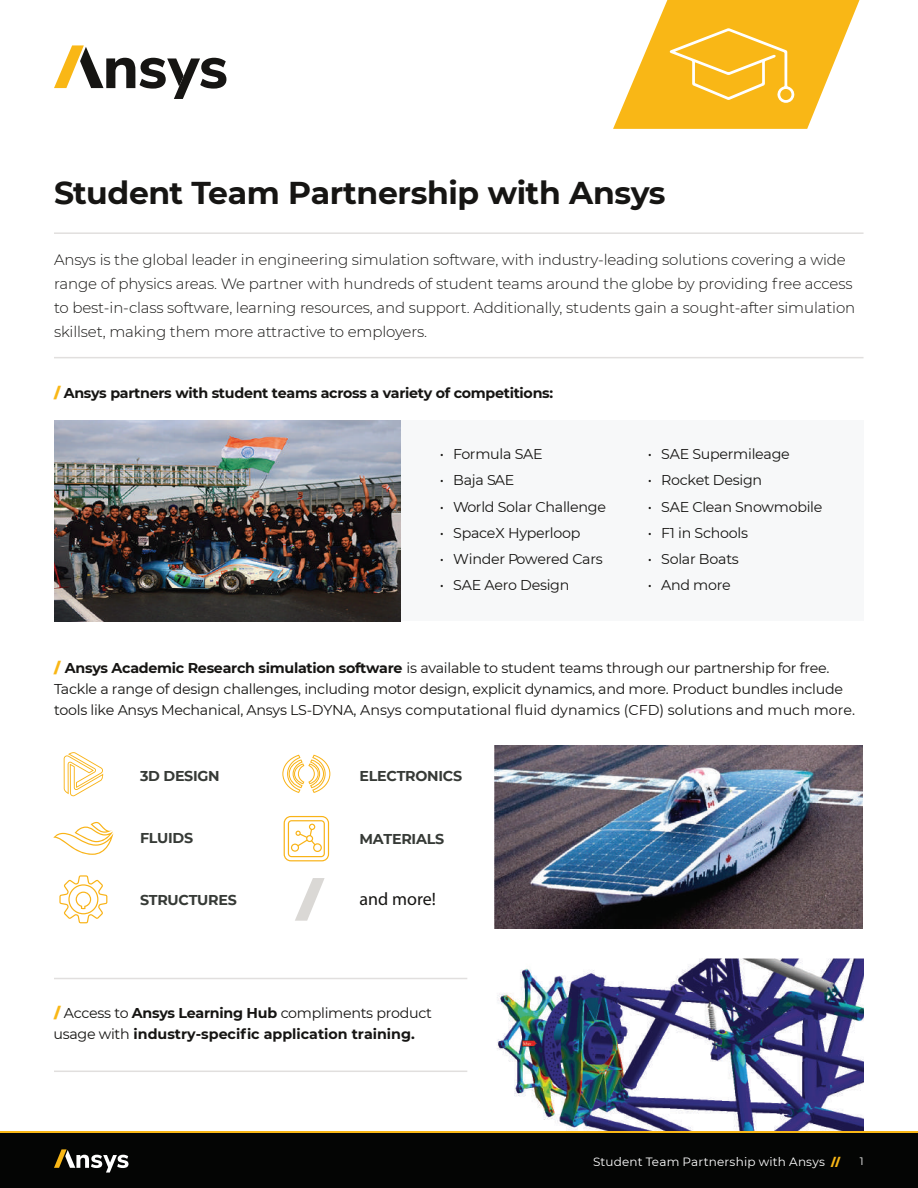
<style>
.page{position:relative;width:918px;height:1188px;background:#fff}
.page>*{position:absolute;margin:0;border:0;box-sizing:border-box;transform-origin:0 0}
.t1{font:700 31.5px "Montserrat";letter-spacing:-.01em;color:#161513}
.t2{font:18px "Myriad Pro";color:#161513}
.t3{font:300 15px/24px "Montserrat";letter-spacing:-.01em;color:#161513}
.t4{font:14.25px/21px "Montserrat";letter-spacing:-.02em;color:#161513}
.t5{font:700 14.25px/21px "Montserrat";color:#161513}
.t6{font:700 14.25px "Montserrat";letter-spacing:-.02em;color:#161513}
.t7{font:700 14.25px "Montserrat";letter-spacing:-.02em;color:#363a36}
.t8{font:12px "Montserrat";letter-spacing:.015em;color:#fff}
.t9{font:10.65px "Montserrat";color:#fff}
.s1{font-weight:900;color:#f9b716}
.s2{font-weight:700}
.s3{font-weight:400}
.s4{font-weight:900;font-size:10.65px;color:#f9b716}
</style>
<div class="page">
<img style="left:491px;top:958px;width:373px;height:174px">
<svg style="left:54px;top:45px;width:172px;height:54px"></svg>
<hr style="left:54px;top:232px;width:810px;height:2px;background:#e1dfde">
<hr style="left:54px;top:357px;width:810px;height:1px;background:#e1dfde">
<div style="left:0;top:1132px;width:918px;height:56px;background:#040504"></div>
<svg style="left:54px;top:1132px;width:99px;height:41px"></svg>
<div style="left:360px;top:420px;width:504px;height:201px;background:#f7f8f9"></div>
<img style="left:54px;top:420px;width:347px;height:201px">
<svg style="left:613px;top:0;width:246px;height:129px"></svg>
<svg style="left:284px;top:816px;width:45px;height:45px"></svg>
<svg style="left:59px;top:875px;width:48px;height:48px"></svg>
<svg style="left:63px;top:752px;width:40px;height:44px"></svg>
<svg style="left:282px;top:755px;width:48px;height:38px"></svg>
<svg style="left:53px;top:822px;width:60px;height:33px"></svg>
<svg style="left:295px;top:878px;width:30px;height:43px"></svg>
<hr style="left:54px;top:978px;width:413px;height:1px;background:#e1dfde">
<hr style="left:54px;top:1071px;width:413px;height:1px;background:#e1dfde">
<img style="left:495px;top:746px;width:368px;height:182px">
<h1 class="t1" style="left:54px;top:170px;width:613px">Student Team Partnership with Ansys</h1>
<p class="t3" style="left:54px;top:248px;width:803px">Ansys is the global leader in engineering simulation software, with industry-leading solutions covering a wide range of physics areas. We partner with hundreds of student teams around the globe by providing free access to best-in-class software, learning resources, and support. Additionally, students gain a sought-after simulation skillset, making them more attractive to employers.</p>
<p class="t6" style="left:54px;top:383px;width:501px"><span class="s1">/</span> Ansys partners with student teams across a variety of competitions:</p>
<p class="t4" style="left:440px;top:443px;width:104px">• Formula SAE</p>
<p class="t4" style="left:440px;top:469px;width:76px">• Baja SAE</p>
<p class="t4" style="left:440px;top:496px;width:168px">• World Solar Challenge</p>
<p class="t4" style="left:440px;top:522px;width:142px">• SpaceX Hyperloop</p>
<p class="t4" style="left:440px;top:548px;width:165px">• Winder Powered Cars</p>
<p class="t4" style="left:440px;top:574px;width:131px">• SAE Aero Design</p>
<p class="t4" style="left:648px;top:443px;width:144px">• SAE Supermileage</p>
<p class="t4" style="left:648px;top:469px;width:116px">• Rocket Design</p>
<p class="t4" style="left:648px;top:496px;width:176px">• SAE Clean Snowmobile</p>
<p class="t4" style="left:648px;top:522px;width:102px">• F1 in Schools</p>
<p class="t4" style="left:648px;top:548px;width:93px">• Solar Boats</p>
<p class="t4" style="left:648px;top:574px;width:85px">• And more</p>
<p class="t4" style="left:54px;top:657px;width:803px"><span class="s1">/</span> <span class="s2">Ansys Academic Research simulation software</span> is available to student teams through our partnership for free.<br>Tackle a range of design challenges, including motor design, explicit dynamics, and more. Product bundles include tools like Ansys Mechanical, Ansys LS-DYNA, Ansys computational fluid dynamics (CFD) solutions and much more.</p>
<p class="t7" style="left:140px;top:766px;width:81px">3D DESIGN</p>
<p class="t7" style="left:360px;top:766px;width:104px">ELECTRONICS</p>
<p class="t7" style="left:140px;top:828px;width:55px">FLUIDS</p>
<p class="t7" style="left:360px;top:829px;width:86px">MATERIALS</p>
<p class="t7" style="left:140px;top:890px;width:98px">STRUCTURES</p>
<p class="t2" style="left:360px;top:888px;width:78px">and more!</p>
<p class="t5" style="left:53px;top:1002px;width:380px"><span class="s1">/</span> <span class="s3">Access to</span> Ansys Learning Hub <span class="s3">compliments product usage with</span> industry-specific application training.</p>
<p class="t8" style="left:593px;top:1153px;width:249px">Student Team Partnership with Ansys <span class="s4">//</span></p>
<p class="t9" style="left:860px;top:1154px;width:5px">1</p>
</div>
